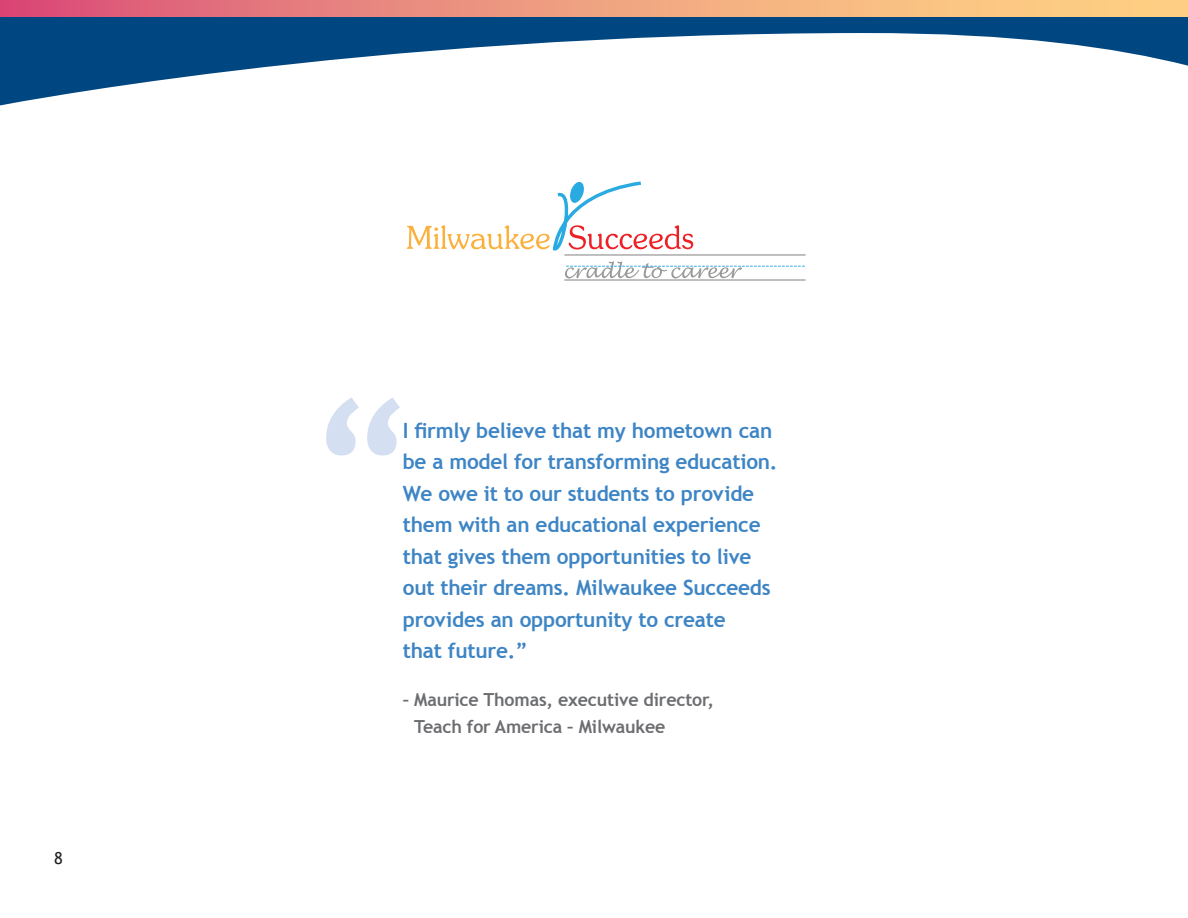
<style>
.page{position:relative;width:1188px;height:918px;background:#fff}
.page>*{position:absolute;margin:0;border:0;box-sizing:border-box;transform-origin:0 0}
.small_subheads_-_lig{font:700 21px/31.5px "Trebuchet MS";letter-spacing:-.01em;color:#3e85c5}
.small_subheads_-_lig-2{font:700 18px/27px "Trebuchet MS";letter-spacing:-.01em;color:#6c6d70}
.Footer_Right{font:16.5px "Trebuchet MS";color:#231f20}
</style>
<div class="page">
<svg style="left:0;top:17px;width:1188px;height:89px"></svg>
<svg style="left:0;top:0;width:1188px;height:17px;background:#ee9a7f"></svg>
<svg style="left:407px;top:181px;width:286px;height:70px"></svg>
<hr style="left:564px;top:280px;width:242px;height:1px;background:#808180">
<hr style="left:564px;top:255px;width:242px;height:1px;background:#808180">
<svg style="left:565px;top:261px;width:240px;height:17px"></svg>
<svg style="left:326px;top:397px;width:74px;height:58px"></svg>
<p class="Footer_Right" style="left:54px;top:848px;width:10px">8</p>
<p class="small_subheads_-_lig" style="left:403px;top:415px;width:376px">I firmly believe that my hometown can be a model for transforming education.<br>We owe it to our students to provide them with an educational experience that gives them opportunities to live out their dreams. Milwaukee Succeeds provides an opportunity to create<br>that future.”</p>
<p class="small_subheads_-_lig-2" style="left:414px;top:686px;width:301px;text-indent:-12px">– Maurice Thomas, executive director,<br>Teach for America – Milwaukee</p>
</div>
